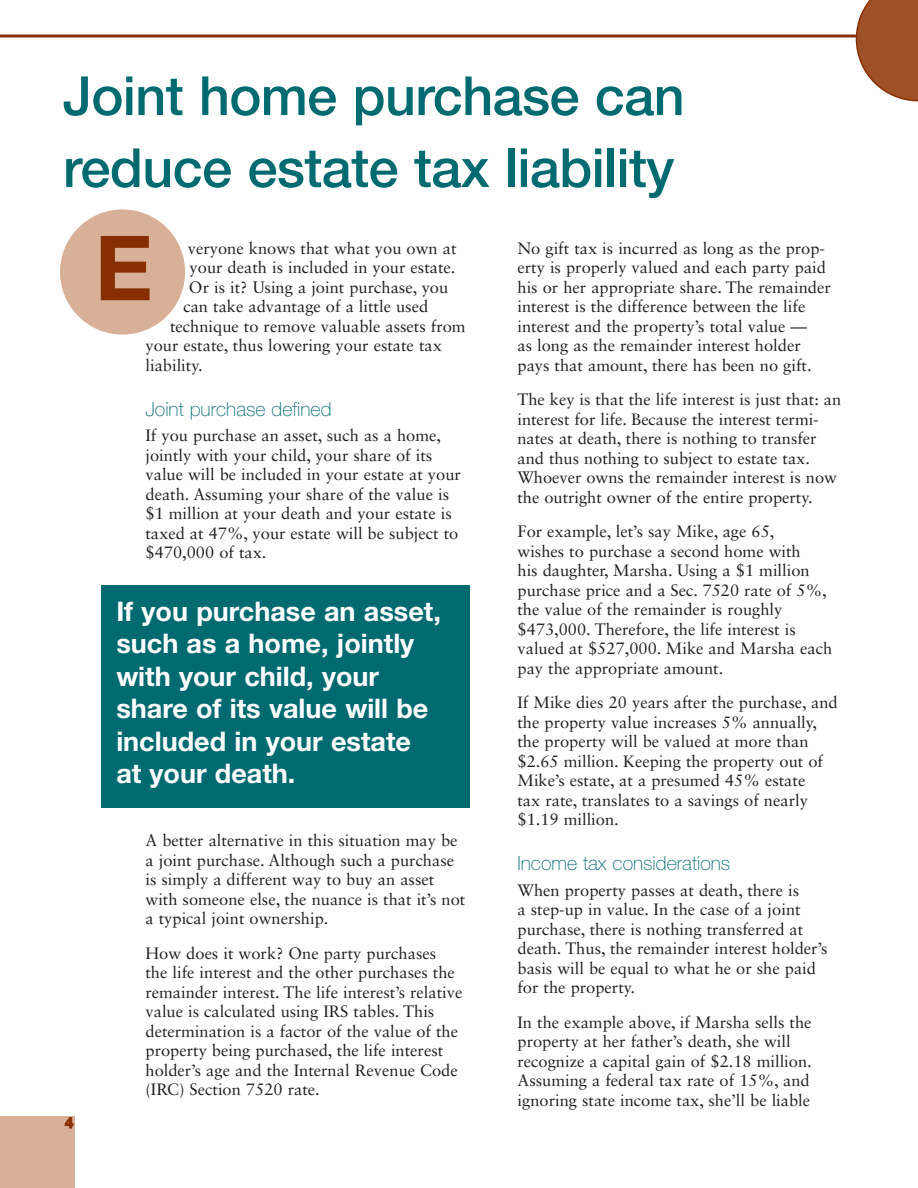
<style>
.page{position:relative;width:918px;height:1188px;background:#fff}
.page>*{position:absolute;margin:0;border:0;box-sizing:border-box;transform-origin:0 0}
.t1{font:700 90px "Helvetica Neue LT Std";color:#882f01}
.t2{font:500 54px/72px "Helvetica Neue LT Std";letter-spacing:-.01em;color:#006a71}
.t3{font:700 27px/32.4px "Helvetica Neue LT Std";color:#fff}
.t4{font:100 19.5px "Helvetica Neue LT Std";color:#006a71}
.t5{font:16.5px/19.5px "Sabon LT Std";color:#231f20}
.t6{font:700 15px "Helvetica Neue LT Std";color:#882f01}
</style>
<div class="page">
<div style="left:0;top:1116px;width:75px;height:72px;background:#d8af97"></div>
<svg style="left:0;top:34px;width:856px;height:4px"></svg>
<svg style="left:856px;top:0;width:62px;height:101px"></svg>
<div style="left:60px;top:209px;width:125px;height:126px;background:#d8af97;border-radius:50%"></div>
<div style="left:101px;top:585px;width:369px;height:222px;background:#006a71"></div>
<h2 class="t2" style="left:63px;top:65px;width:623px">Joint home purchase can reduce estate tax liability</h2>
<h1 class="t1" style="left:95px;top:236px;width:60px">E</h1>
<p class="t5" style="left:188px;top:240px;width:270px">veryone knows that what you own at</p>
<p class="t5" style="left:190px;top:259px;width:267px">your death is included in your estate.</p>
<p class="t5" style="left:189px;top:279px;width:261px">Or is it? Using a joint purchase, you</p>
<p class="t5" style="left:183px;top:298px;width:246px">can take advantage of a little used</p>
<p class="t5" style="left:170px;top:318px;width:297px">technique to remove valuable assets from</p>
<p class="t5" style="left:145px;top:337px;width:298px">your estate, thus lowering your estate tax</p>
<p class="t5" style="left:145px;top:357px;width:59px">liability.</p>
<p class="t4" style="left:146px;top:402px;width:188px">Joint purchase defined</p>
<p class="t5" style="left:146px;top:427px;width:317px">If you purchase an asset, such as a home, jointly with your child, your share of its value will be included in your estate at your death. Assuming your share of the value is $1 million at your death and your estate is taxed at 47%, your estate will be subject to $470,000 of tax.</p>
<p class="t5" style="left:518px;top:240px;width:315px">No gift tax is incurred as long as the prop&shy;erty is properly valued and each party paid his or her appropriate share. The remainder interest is the difference between the life interest and the property’s total value —<br>as long as the remainder interest holder pays that amount, there has been no gift.</p>
<p class="t5" style="left:518px;top:391px;width:325px">The key is that the life interest is just that: an interest for life. Because the interest termi&shy;nates at death, there is nothing to transfer and thus nothing to subject to estate tax.<br>Whoever owns the remainder interest is now the outright owner of the entire property.</p>
<p class="t5" style="left:518px;top:523px;width:316px">For example, let’s say Mike, age 65,<br>wishes to purchase a second home with<br>his daughter, Marsha. Using a $1 million purchase price and a Sec. 7520 rate of 5%, the value of the remainder is roughly $473,000. Therefore, the life interest is valued at $527,000. Mike and Marsha each pay the appropriate amount.</p>
<p class="t5" style="left:518px;top:694px;width:322px">If Mike dies 20 years after the purchase, and the property value increases 5% annually, the property will be valued at more than $2.65 million. Keeping the property out of Mike’s estate, at a presumed 45% estate<br>tax rate, translates to a savings of nearly $1.19 million.</p>
<p class="t4" style="left:518px;top:856px;width:214px">Income tax considerations</p>
<p class="t5" style="left:518px;top:882px;width:312px">When property passes at death, there is<br>a step-up in value. In the case of a joint purchase, there is nothing transferred at death. Thus, the remainder interest holder’s basis will be equal to what he or she paid for the property.</p>
<p class="t5" style="left:518px;top:1014px;width:296px">In the example above, if Marsha sells the property at her father’s death, she will recognize a capital gain of $2.18 million.<br>Assuming a federal tax rate of 15%, and ignoring state income tax, she’ll be liable</p>
<h3 class="t3" style="left:116px;top:598px;width:326px">If you purchase an asset, such as a home, jointly with your child, your share of its value will be included in your estate at your death.</h3>
<p class="t5" style="left:146px;top:832px;width:321px">A better alternative in this situation may be a joint purchase. Although such a purchase is simply a different way to buy an asset with someone else, the nuance is that it’s not a typical joint ownership.</p>
<p class="t5" style="left:146px;top:945px;width:318px">How does it work? One party purchases<br>the life interest and the other purchases the remainder interest. The life interest’s relative value is calculated using IRS tables. This determination is a factor of the value of the property being purchased, the life interest holder’s age and the Internal Revenue Code (IRC) Section 7520 rate.</p>
<p class="t6" style="left:65px;top:1117px;width:10px">4</p>
</div>
